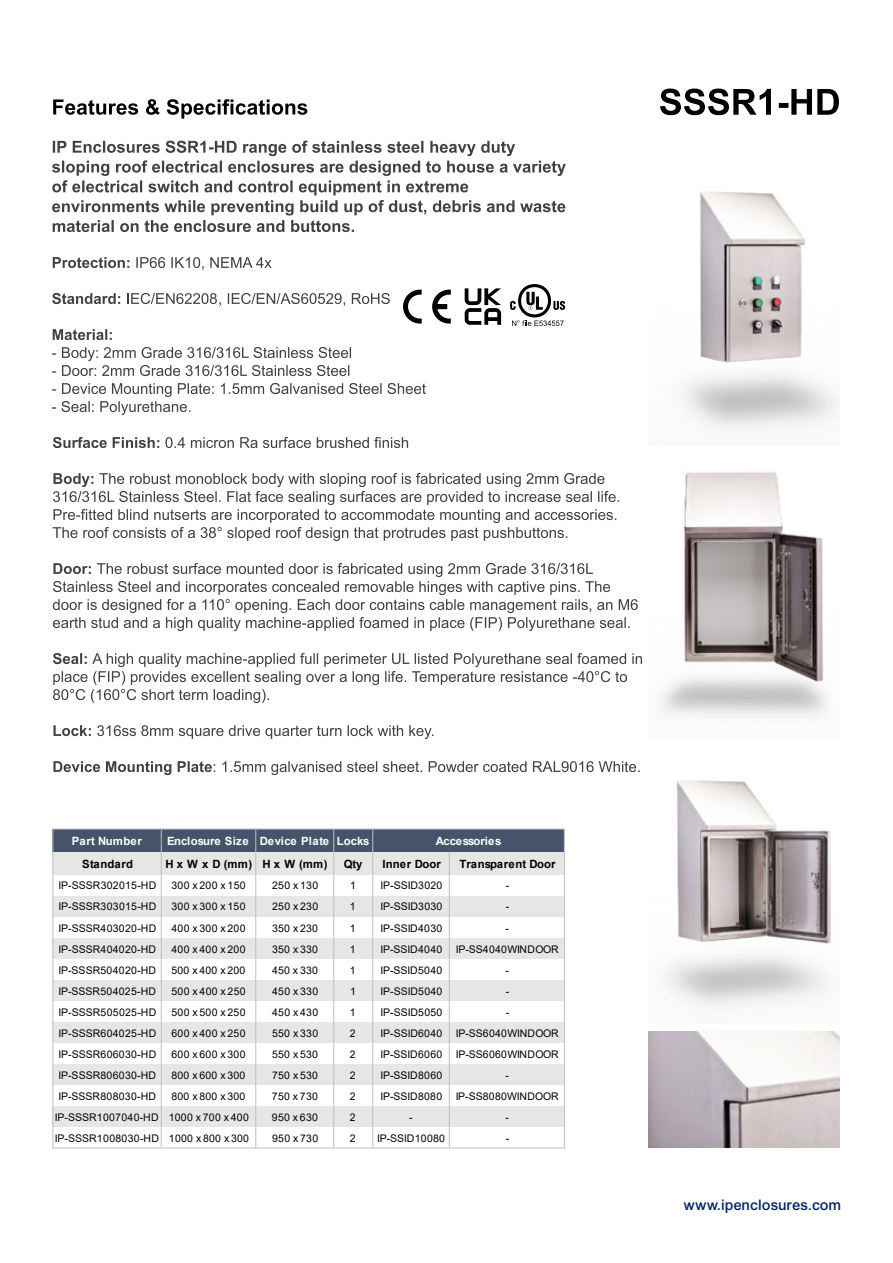
<style>
.page{position:relative;width:893px;height:1263px;background:#fff}
.page>*{position:absolute;margin:0;border:0;box-sizing:border-box;transform-origin:0 0}
.t1{font:15.75px "Arial Mdm";letter-spacing:.005em;color:#052460}
.t2{font:700 11.4px "Arial";letter-spacing:.005em;color:#000}
.t3{font:700 11.4px "Arial";letter-spacing:.005em;color:#fff}
.t4{font:10.5px "Arial";letter-spacing:.025em;color:#000}
.t5{font:10.5px "Arial";color:#000}
</style>
<div class="page">
<img style="left:664px;top:780px;width:167px;height:228px">
<img style="left:648px;top:1031px;width:192px;height:117px">
<img style="left:659px;top:472px;width:171px;height:246px">
<img style="left:681px;top:192px;width:158px;height:239px">
<svg style="left:53px;top:99px;width:254px;height:20px"></svg>
<svg style="left:52px;top:141px;width:514px;height:91px"></svg>
<svg style="left:53px;top:257px;width:76px;height:11px"></svg>
<svg style="left:136px;top:257px;width:136px;height:13px"></svg>
<svg style="left:53px;top:329px;width:59px;height:11px"></svg>
<svg style="left:52px;top:347px;width:299px;height:29px"></svg>
<svg style="left:52px;top:383px;width:374px;height:32px"></svg>
<svg style="left:660px;top:89px;width:179px;height:26px"></svg>
<svg style="left:53px;top:437px;width:106px;height:11px"></svg>
<svg style="left:165px;top:437px;width:243px;height:11px"></svg>
<svg style="left:53px;top:473px;width:566px;height:68px"></svg>
<svg style="left:53px;top:563px;width:585px;height:68px"></svg>
<svg style="left:53px;top:653px;width:589px;height:50px"></svg>
<svg style="left:54px;top:725px;width:37px;height:11px"></svg>
<svg style="left:97px;top:725px;width:336px;height:14px"></svg>
<svg style="left:53px;top:761px;width:587px;height:14px"></svg>
<svg style="left:403px;top:290px;width:19px;height:34px"></svg>
<svg style="left:432px;top:290px;width:19px;height:34px"></svg>
<svg style="left:465px;top:288px;width:36px;height:37px"></svg>
<svg style="left:510px;top:284px;width:56px;height:42px"></svg>
<svg style="left:52px;top:293px;width:68px;height:11px"></svg>
<svg style="left:127px;top:293px;width:263px;height:13px"></svg>
<div style="left:53px;top:829px;width:511px;height:24px;background:#45546a"></div>
<div style="left:53px;top:852px;width:511px;height:23px;background:#e7e6e6"></div>
<div style="left:53px;top:874px;width:511px;height:22px;background:#fff"></div>
<div style="left:53px;top:895px;width:511px;height:22px;background:#e7e6e6"></div>
<div style="left:53px;top:938px;width:511px;height:21px;background:#e7e6e6"></div>
<div style="left:53px;top:980px;width:511px;height:21px;background:#e7e6e6"></div>
<div style="left:53px;top:1022px;width:511px;height:21px;background:#e7e6e6"></div>
<div style="left:53px;top:1064px;width:511px;height:22px;background:#e7e6e6"></div>
<div style="left:53px;top:1085px;width:511px;height:22px;background:#fff"></div>
<div style="left:53px;top:1106px;width:511px;height:22px;background:#e7e6e6"></div>
<div style="left:53px;top:1127px;width:511px;height:22px;background:#fff"></div>
<hr style="left:161px;top:830px;width:1px;height:318px;background:#bfbfbf">
<hr style="left:255px;top:830px;width:1px;height:318px;background:#bfbfbf">
<hr style="left:333px;top:830px;width:1px;height:318px;background:#bfbfbf">
<hr style="left:372px;top:830px;width:1px;height:318px;background:#bfbfbf">
<hr style="left:449px;top:852px;width:1px;height:295px;background:#bfbfbf">
<div style="left:53px;top:829px;width:512px;height:319px;border:1px solid #bfbfbf"></div>
<p class="t3" style="left:72px;top:836px;width:72px">Part Number</p>
<p class="t3" style="left:167px;top:836px;width:204px">Enclosure Size Device Plate Locks</p>
<p class="t2" style="left:82px;top:859px;width:52px">Standard</p>
<p class="t2" style="left:165px;top:859px;width:164px">H x W x D (mm) H x W (mm)</p>
<p class="t2" style="left:344px;top:859px;width:20px">Qty</p>
<p class="t2" style="left:382px;top:859px;width:60px">Inner Door</p>
<p class="t2" style="left:459px;top:859px;width:98px">Transparent Door</p>
<p class="t4" style="left:59px;top:882px;width:99px">IP-SSSR302015-HD</p>
<p class="t4" style="left:172px;top:882px;width:76px">300 x 200 x 150</p>
<p class="t4" style="left:272px;top:882px;width:48px">250 x 130</p>
<p class="t4" style="left:350px;top:882px;width:7px">1</p>
<p class="t4" style="left:381px;top:882px;width:63px">IP-SSID3020</p>
<p class="t4" style="left:506px;top:882px;width:5px">-</p>
<p class="t4" style="left:59px;top:903px;width:99px">IP-SSSR303015-HD</p>
<p class="t4" style="left:171px;top:903px;width:76px">300 x 300 x 150</p>
<p class="t4" style="left:272px;top:903px;width:48px">250 x 230</p>
<p class="t4" style="left:350px;top:903px;width:7px">1</p>
<p class="t4" style="left:381px;top:903px;width:63px">IP-SSID3030</p>
<p class="t4" style="left:506px;top:903px;width:5px">-</p>
<p class="t4" style="left:59px;top:924px;width:99px">IP-SSSR403020-HD</p>
<p class="t4" style="left:171px;top:924px;width:76px">400 x 300 x 200</p>
<p class="t4" style="left:272px;top:924px;width:48px">350 x 230</p>
<p class="t4" style="left:350px;top:924px;width:7px">1</p>
<p class="t4" style="left:381px;top:924px;width:63px">IP-SSID4030</p>
<p class="t4" style="left:506px;top:924px;width:5px">-</p>
<p class="t4" style="left:59px;top:945px;width:99px">IP-SSSR404020-HD</p>
<p class="t4" style="left:171px;top:945px;width:76px">400 x 400 x 200</p>
<p class="t4" style="left:272px;top:945px;width:48px">350 x 330</p>
<p class="t4" style="left:350px;top:945px;width:7px">1</p>
<p class="t4" style="left:380px;top:945px;width:63px">IP-SSID4040</p>
<p class="t5" style="left:456px;top:945px;width:104px">IP-SS4040WINDOOR</p>
<p class="t4" style="left:59px;top:966px;width:99px">IP-SSSR504020-HD</p>
<p class="t4" style="left:171px;top:966px;width:76px">500 x 400 x 200</p>
<p class="t4" style="left:272px;top:966px;width:48px">450 x 330</p>
<p class="t4" style="left:350px;top:966px;width:7px">1</p>
<p class="t4" style="left:380px;top:966px;width:63px">IP-SSID5040</p>
<p class="t4" style="left:506px;top:966px;width:5px">-</p>
<p class="t4" style="left:58px;top:987px;width:99px">IP-SSSR504025-HD</p>
<p class="t4" style="left:171px;top:987px;width:76px">500 x 400 x 250</p>
<p class="t4" style="left:272px;top:987px;width:48px">450 x 330</p>
<p class="t4" style="left:350px;top:987px;width:7px">1</p>
<p class="t4" style="left:381px;top:987px;width:63px">IP-SSID5040</p>
<p class="t4" style="left:506px;top:987px;width:5px">-</p>
<p class="t4" style="left:59px;top:1008px;width:99px">IP-SSSR505025-HD</p>
<p class="t4" style="left:171px;top:1008px;width:76px">500 x 500 x 250</p>
<p class="t4" style="left:272px;top:1008px;width:48px">450 x 430</p>
<p class="t4" style="left:350px;top:1008px;width:7px">1</p>
<p class="t4" style="left:381px;top:1008px;width:63px">IP-SSID5050</p>
<p class="t4" style="left:506px;top:1008px;width:5px">-</p>
<p class="t4" style="left:59px;top:1029px;width:99px">IP-SSSR604025-HD</p>
<p class="t4" style="left:171px;top:1029px;width:76px">600 x 400 x 250</p>
<p class="t4" style="left:272px;top:1029px;width:48px">550 x 330</p>
<p class="t4" style="left:350px;top:1029px;width:7px">2</p>
<p class="t4" style="left:381px;top:1029px;width:63px">IP-SSID6040</p>
<p class="t5" style="left:456px;top:1029px;width:104px">IP-SS6040WINDOOR</p>
<p class="t4" style="left:59px;top:1050px;width:99px">IP-SSSR606030-HD</p>
<p class="t4" style="left:171px;top:1050px;width:76px">600 x 600 x 300</p>
<p class="t4" style="left:272px;top:1050px;width:48px">550 x 530</p>
<p class="t4" style="left:350px;top:1050px;width:7px">2</p>
<p class="t4" style="left:380px;top:1050px;width:63px">IP-SSID6060</p>
<p class="t5" style="left:456px;top:1050px;width:104px">IP-SS6060WINDOOR</p>
<p class="t4" style="left:59px;top:1071px;width:99px">IP-SSSR806030-HD</p>
<p class="t4" style="left:171px;top:1071px;width:76px">800 x 600 x 300</p>
<p class="t4" style="left:272px;top:1071px;width:48px">750 x 530</p>
<p class="t4" style="left:350px;top:1071px;width:7px">2</p>
<p class="t4" style="left:380px;top:1071px;width:63px">IP-SSID8060</p>
<p class="t4" style="left:506px;top:1071px;width:5px">-</p>
<p class="t4" style="left:58px;top:1092px;width:99px">IP-SSSR808030-HD</p>
<p class="t4" style="left:171px;top:1092px;width:76px">800 x 800 x 300</p>
<p class="t4" style="left:272px;top:1092px;width:48px">750 x 730</p>
<p class="t4" style="left:350px;top:1092px;width:7px">2</p>
<p class="t4" style="left:380px;top:1092px;width:63px">IP-SSID8080</p>
<p class="t5" style="left:456px;top:1092px;width:104px">IP-SS8080WINDOOR</p>
<p class="t4" style="left:55px;top:1113px;width:195px">IP-SSSR1007040-HD 1000 x 700 x 400</p>
<p class="t4" style="left:272px;top:1113px;width:48px">950 x 630</p>
<p class="t4" style="left:350px;top:1113px;width:7px">2</p>
<p class="t4" style="left:409px;top:1113px;width:5px">-</p>
<p class="t4" style="left:505px;top:1113px;width:5px">-</p>
<p class="t4" style="left:55px;top:1134px;width:196px">IP-SSSR1008030-HD 1000 x 800 x 300</p>
<p class="t4" style="left:272px;top:1134px;width:48px">950 x 730</p>
<p class="t4" style="left:350px;top:1134px;width:7px">2</p>
<p class="t4" style="left:377px;top:1134px;width:69px">IP-SSID10080</p>
<p class="t4" style="left:506px;top:1134px;width:5px">-</p>
<p class="t3" style="left:436px;top:836px;width:67px">Accessories</p>
<h1 class="t1" style="left:684px;top:1199px;width:160px">www.ipenclosures.com</h1>
</div>
